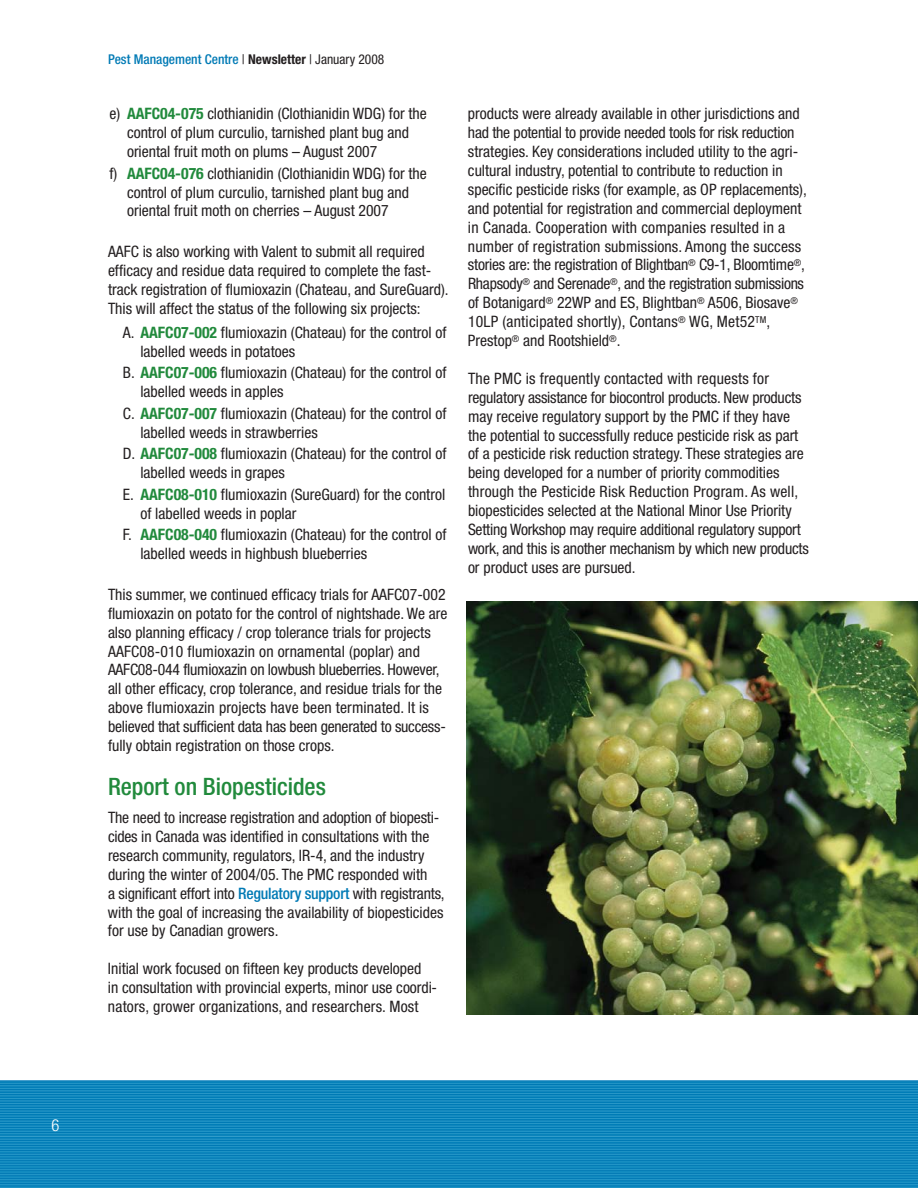
<style>
.page{position:relative;width:918px;height:1188px;background:#fff}
.page>*{position:absolute;margin:0;border:0;box-sizing:border-box;transform-origin:0 0}
.t1{font:500 condensed 24px "Helvetica Neue";color:#218a3c}
.t2{font:300 condensed 16.5px "Helvetica Neue";color:#fff}
.t3{font:condensed 15.75px/18.9px "Helvetica Neue";color:#231f20}
.t4{font:500 condensed 13.5px "Helvetica Neue";color:#007ab5}
.s1{font-weight:400;color:#231f20}
.s2{font-weight:700;color:#231f20}
.s3{font-weight:700;color:#218a3c}
.s4{font-weight:500;color:#007ab5}
</style>
<div class="page">
<img style="left:0;top:1080px;width:918px;height:108px">
<img style="left:467px;top:602px;width:451px;height:412px">
<p class="t2" style="left:52px;top:1119px;width:9px">6</p>
<p class="t4" style="left:108px;top:54px;width:278px">Pest Management Centre <span class="s1">|</span> <span class="s2">Newsletter</span> <span class="s1">| January 2008</span></p>
<p class="t3" style="left:127px;top:106px;width:301px;text-indent:-18px">e) <span class="s3">AAFC04-075</span> clothianidin (Clothianidin WDG) for the control of plum curculio, tarnished plant bug and oriental fruit moth on plums – August 2007</p>
<p class="t3" style="left:127px;top:165px;width:301px;text-indent:-18px">f) <span class="s3">AAFC04-076</span> clothianidin (Clothianidin WDG) for the control of plum curculio, tarnished plant bug and oriental fruit moth on cherries – August 2007</p>
<p class="t3" style="left:108px;top:243px;width:342px">AAFC is also working with Valent to submit all required efficacy and residue data required to complete the fast&shy;track registration of flumioxazin (Chateau, and SureGuard).<br>This will affect the status of the following six projects:</p>
<p class="t3" style="left:140px;top:324px;width:308px;text-indent:-18px">A. <span class="s3">AAFC07-002</span> flumioxazin (Chateau) for the control of labelled weeds in potatoes</p>
<p class="t3" style="left:140px;top:365px;width:308px;text-indent:-18px">B. <span class="s3">AAFC07-006</span> flumioxazin (Chateau) for the control of labelled weeds in apples</p>
<p class="t3" style="left:140px;top:405px;width:308px;text-indent:-18px">C. <span class="s3">AAFC07-007</span> flumioxazin (Chateau) for the control of labelled weeds in strawberries</p>
<p class="t3" style="left:140px;top:446px;width:308px;text-indent:-18px">D. <span class="s3">AAFC07-008</span> flumioxazin (Chateau) for the control of labelled weeds in grapes</p>
<p class="t3" style="left:140px;top:486px;width:306px;text-indent:-18px">E. <span class="s3">AAFC08-010</span> flumioxazin (SureGuard) for the control of labelled weeds in poplar</p>
<p class="t3" style="left:140px;top:527px;width:308px;text-indent:-18px">F. <span class="s3">AAFC08-040</span> flumioxazin (Chateau) for the control of labelled weeds in highbush blueberries</p>
<p class="t3" style="left:108px;top:586px;width:341px">This summer, we continued efficacy trials for AAFC07-002 flumioxazin on potato for the control of nightshade. We are also planning efficacy / crop tolerance trials for projects AAFC08-010 flumioxazin on ornamental (poplar) and AAFC08-044 flumioxazin on lowbush blueberries. However, all other efficacy, crop tolerance, and residue trials for the above flumioxazin projects have been terminated. It is believed that sufficient data has been generated to success&shy;fully obtain registration on those crops.</p>
<h1 class="t1" style="left:108px;top:778px;width:219px">Report on Biopesticides</h1>
<p class="t3" style="left:108px;top:809px;width:338px">The need to increase registration and adoption of biopesti&shy;cides in Canada was identified in consultations with the research community, regulators, IR-4, and the industry during the winter of 2004/05. The PMC responded with<br>a significant effort into <span class="s4">Regulatory support</span> with registrants, with the goal of increasing the availability of biopesticides for use by Canadian growers.</p>
<p class="t3" style="left:108px;top:961px;width:331px">Initial work focused on fifteen key products developed<br>in consultation with provincial experts, minor use coordi&shy;nators, grower organizations, and researchers. Most</p>
<p class="t3" style="left:468px;top:106px;width:340px">products were already available in other jurisdictions and had the potential to provide needed tools for risk reduction strategies. Key considerations included utility to the agri&shy;cultural industry, potential to contribute to reduction in specific pesticide risks (for example, as OP replacements), and potential for registration and commercial deployment in Canada. Cooperation with companies resulted in a number of registration submissions. Among the success stories are: the registration of Blightban<sup>®</sup> C9-1, Bloomtime<sup>®</sup>, Rhapsody<sup>®</sup> and Serenade<sup>®</sup>, and the registration submissions of Botanigard<sup>®</sup> 22WP and ES, Blightban<sup>®</sup> A506, Biosave<sup>® </sup>10LP (anticipated shortly), Contans<sup>®</sup> WG, Met52<sup>TM</sup>, Prestop<sup>®</sup> and Rootshield<sup>®</sup>.</p>
<p class="t3" style="left:468px;top:370px;width:342px">The PMC is frequently contacted with requests for regulatory assistance for biocontrol products. New products may receive regulatory support by the PMC if they have the potential to successfully reduce pesticide risk as part of a pesticide risk reduction strategy. These strategies are being developed for a number of priority commodities through the Pesticide Risk Reduction Program. As well, biopesticides selected at the National Minor Use Priority Setting Workshop may require additional regulatory support work, and this is another mechanism by which new products or product uses are pursued.</p>
</div>
